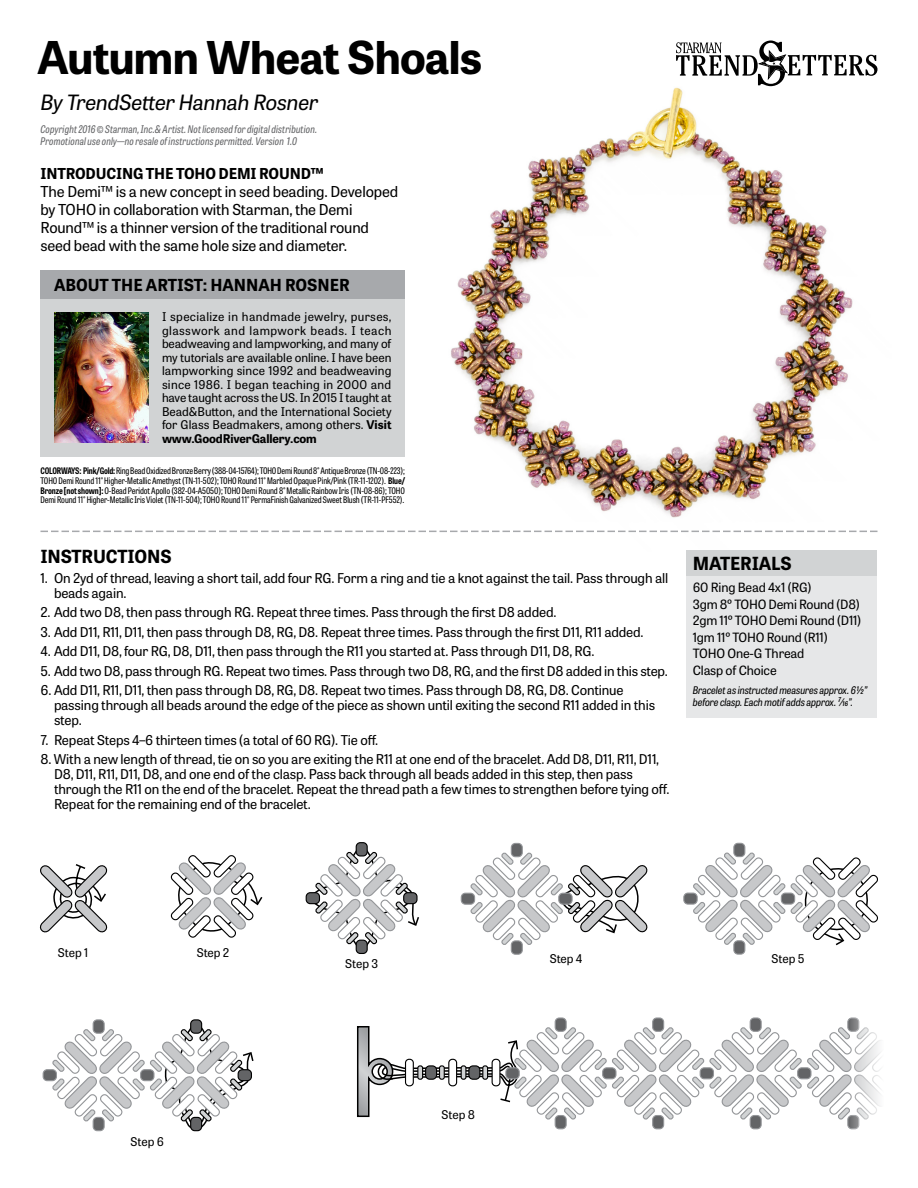
<style>
.page{position:relative;width:918px;height:1188px;background:#fff}
.page>*{position:absolute;margin:0;border:0;box-sizing:border-box;transform-origin:0 0}
.t1{font:700 45px "Tablet Gothic";letter-spacing:-.015em;color:#000}
.t2{font:italic 21px "Tablet Gothic";letter-spacing:-.015em;color:#000}
.t3{font:700 18px "Tablet Gothic";letter-spacing:-.01em;color:#000}
.t4{font:700 16.5px "Tablet Gothic";color:#000}
.t5{font:15px/18px "Tablet Gothic";letter-spacing:-.01em;color:#000}
.t6{font:700 15px "Tablet Gothic";letter-spacing:-.01em;color:#000}
.t7{font:13.5px/15px "Tablet Gothic";letter-spacing:-.01em;color:#000}
.t8{font:12.75px/16.5px "Tablet Gothic";letter-spacing:-.015em;color:#000}
.t9{font:12px/13.5px "Tablet Gothic";letter-spacing:.005em;color:#000;text-align:justify}
.t10{font:italic 10.5px/12px "Tablet Gothic Condensed";letter-spacing:.01em;color:#636466}
.t11{font:italic semi-condensed 10.5px/12px "Tablet Gothic";letter-spacing:-.01em;color:#000}
.t12{font:9px/9.8px "Tablet Gothic Condensed";letter-spacing:-.01em;color:#000;text-align:justify}
.s1{font-weight:700}
</style>
<div class="page">
<img style="left:414px;top:86px;width:464px;height:466px">
<div style="left:40px;top:299px;width:365px;height:157px;background:#d1d3d4"></div>
<img style="left:54px;top:312px;width:94px;height:131px">
<div style="left:687px;top:569px;width:190px;height:148px;background:#e6e7e8"></div>
<div style="left:687px;top:550px;width:190px;height:26px;background:#d1d3d4"></div>
<svg style="left:170px;top:855px;width:92px;height:83px"></svg>
<svg style="left:39px;top:864px;width:69px;height:69px"></svg>
<div style="left:356px;top:940px;width:11px;height:13px;background:#636466;border-radius:4px"></div>
<div style="left:356px;top:940px;width:12px;height:14px;border:1px solid #000;border-radius:4px"></div>
<div style="left:356px;top:843px;width:11px;height:13px;background:#636466;border-radius:4px"></div>
<div style="left:356px;top:842px;width:12px;height:15px;border:1px solid #000;border-radius:4px"></div>
<div style="left:306px;top:893px;width:13px;height:11px;background:#636466;border-radius:4px"></div>
<div style="left:306px;top:892px;width:14px;height:12px;border:1px solid #000;border-radius:4px"></div>
<svg style="left:310px;top:846px;width:109px;height:104px"></svg>
<div style="left:404px;top:893px;width:13px;height:11px;background:#636466;border-radius:4px"></div>
<div style="left:403px;top:892px;width:15px;height:12px;border:1px solid #000;border-radius:4px"></div>
<div style="left:43px;top:1070px;width:13px;height:11px;background:#636466;border-radius:4px"></div>
<div style="left:43px;top:1069px;width:14px;height:12px;border:1px solid #939598;border-radius:4px"></div>
<div style="left:93px;top:1117px;width:12px;height:14px;border:1px solid #939598;border-radius:4px"></div>
<div style="left:93px;top:1020px;width:11px;height:13px;background:#636466;border-radius:4px"></div>
<div style="left:93px;top:1019px;width:12px;height:15px;border:1px solid #939598;border-radius:4px"></div>
<div style="left:190px;top:1117px;width:12px;height:14px;border:1px solid #000;border-radius:4px"></div>
<svg style="left:51px;top:1023px;width:203px;height:107px"></svg>
<div style="left:191px;top:1020px;width:11px;height:13px;background:#636466;border-radius:4px"></div>
<div style="left:190px;top:1019px;width:12px;height:15px;border:1px solid #000;border-radius:4px"></div>
<div style="left:684px;top:893px;width:13px;height:11px;background:#636466;border-radius:4px"></div>
<div style="left:683px;top:893px;width:15px;height:12px;border:1px solid #939598;border-radius:4px"></div>
<div style="left:734px;top:941px;width:11px;height:13px;background:#636466;border-radius:4px"></div>
<div style="left:733px;top:940px;width:12px;height:15px;border:1px solid #939598;border-radius:4px"></div>
<div style="left:734px;top:843px;width:11px;height:14px;background:#636466;border-radius:4px"></div>
<div style="left:733px;top:843px;width:12px;height:14px;border:1px solid #939598;border-radius:4px"></div>
<svg style="left:692px;top:851px;width:186px;height:95px"></svg>
<div style="left:461px;top:893px;width:14px;height:11px;background:#636466;border-radius:4px"></div>
<div style="left:461px;top:893px;width:14px;height:12px;border:1px solid #939598;border-radius:4px"></div>
<div style="left:511px;top:941px;width:11px;height:13px;background:#636466;border-radius:4px"></div>
<div style="left:511px;top:940px;width:12px;height:15px;border:1px solid #939598;border-radius:4px"></div>
<div style="left:511px;top:843px;width:11px;height:14px;background:#636466;border-radius:4px"></div>
<div style="left:511px;top:843px;width:12px;height:14px;border:1px solid #939598;border-radius:4px"></div>
<svg style="left:469px;top:851px;width:179px;height:95px"></svg>
<div style="left:555px;top:1116px;width:11px;height:13px;background:#636466;border-radius:4px"></div>
<div style="left:555px;top:1115px;width:12px;height:14px;border:1px solid #939598;border-radius:4px"></div>
<div style="left:555px;top:1018px;width:11px;height:13px;background:#636466;border-radius:4px"></div>
<div style="left:555px;top:1017px;width:12px;height:15px;border:1px solid #939598;border-radius:4px"></div>
<div style="left:653px;top:1116px;width:11px;height:13px;background:#636466;border-radius:4px"></div>
<div style="left:652px;top:1115px;width:12px;height:14px;border:1px solid #939598;border-radius:4px"></div>
<div style="left:653px;top:1018px;width:11px;height:13px;background:#636466;border-radius:4px"></div>
<div style="left:652px;top:1017px;width:12px;height:15px;border:1px solid #939598;border-radius:4px"></div>
<div style="left:750px;top:1116px;width:11px;height:13px;background:#636466;border-radius:4px"></div>
<div style="left:750px;top:1115px;width:12px;height:14px;border:1px solid #939598;border-radius:4px"></div>
<div style="left:750px;top:1018px;width:11px;height:13px;background:#636466;border-radius:4px"></div>
<div style="left:750px;top:1017px;width:12px;height:15px;border:1px solid #939598;border-radius:4px"></div>
<div style="left:847px;top:1115px;width:12px;height:14px;border:1px solid #939598;border-radius:4px"></div>
<div style="left:847px;top:1017px;width:12px;height:15px;border:1px solid #939598;border-radius:4px"></div>
<svg style="left:357px;top:1025px;width:491px;height:96px"></svg>
<svg style="left:848px;top:1017px;width:33px;height:113px"></svg>
<div style="left:40px;top:270px;width:365px;height:29px;background:#a7a9ac"></div>
<svg style="left:40px;top:531px;width:838px;height:1px"></svg>
<svg style="left:676px;top:41px;width:201px;height:45px"></svg>
<h1 class="t1" style="left:38px;top:26px;width:446px">Autumn Wheat Shoals</h1>
<h2 class="t2" style="left:40px;top:87px;width:279px">By TrendSetter Hannah Rosner</h2>
<p class="t10" style="left:40px;top:122px;width:278px">Copyright 2016 © Starman, Inc.&amp; Artist. Not licensed for digital distribution.<br>Promotional use only—no resale of instructions permitted. Version 1.0</p>
<p class="t6" style="left:40px;top:163px;width:285px">INTRODUCING THE TOHO DEMI ROUND™</p>
<p class="t5" style="left:40px;top:182px;width:359px">The Demi™ is a new concept in seed beading. Developed by TOHO in collaboration with Starman, the Demi Round™ is a thinner version of the traditional round seed bead with the same hole size and diameter.</p>
<p class="t4" style="left:54px;top:273px;width:297px">ABOUT THE ARTIST: HANNAH ROSNER</p>
<p class="t9" style="left:162px;top:310px;width:231px">I specialize in handmade jewelry, purses, glasswork and lampwork beads. I teach beadweaving and lampworking, and many of my tutorials are available online. I have been lampworking since 1992 and beadweaving since 1986. I began teaching in 2000 and have taught across the US. In 2015 I taught at Bead&amp;Button, and the International Society for Glass Beadmakers, among others. <span class="s1">Visit www.GoodRiverGallery.com</span></p>
<p class="t12" style="left:40px;top:466px;width:366px"><span class="s1">COLORWAYS: Pink/Gold:</span> Ring Bead Oxidized Bronze Berry (388-04-15764); TOHO Demi Round 8° Antique Bronze (TN-08-223); TOHO Demi Round 11° Higher-Metallic Amethyst (TN-11-502); TOHO Round 11° Marbled Opaque Pink/Pink (TR-11-1202). <span class="s1">Blue/ Bronze [not shown]:</span> O-Bead Peridot Apollo (382-04-A5050); TOHO Demi Round 8° Metallic Rainbow Iris (TN-08-86); TOHO Demi Round 11° Higher-Metallic Iris Violet (TN-11-504); TOHO Round 11° PermaFinish Galvanized Sweet Blush (TR-11-PF552).</p>
<h3 class="t3" style="left:40px;top:544px;width:133px">INSTRUCTIONS</h3>
<p class="t7" style="left:54px;top:570px;width:616px;text-indent:-14px">1. On 2yd of thread, leaving a short tail, add four RG. Form a ring and tie a knot against the tail. Pass through all beads again.</p>
<p class="t7" style="left:40px;top:604px;width:518px">2. Add two D8, then pass through RG. Repeat three times. Pass through the first D8 added.</p>
<p class="t7" style="left:40px;top:624px;width:605px">3. Add D11, R11, D11, then pass through D8, RG, D8. Repeat three times. Pass through the first D11, R11 added.</p>
<p class="t7" style="left:40px;top:643px;width:556px">4. Add D11, D8, four RG, D8, D11, then pass through the R11 you started at. Pass through D11, D8, RG.</p>
<p class="t7" style="left:40px;top:663px;width:629px">5. Add two D8, pass through RG. Repeat two times. Pass through two D8, RG, and the first D8 added in this step.</p>
<p class="t7" style="left:54px;top:682px;width:603px;text-indent:-14px">6. Add D11, R11, D11, then pass through D8, RG, D8. Repeat two times. Pass through D8, RG, D8. Continue passing through all beads around the edge of the piece as shown until exiting the second R11 added in this step.</p>
<p class="t7" style="left:40px;top:732px;width:339px">7. Repeat Steps 4–6 thirteen times (a total of 60 RG). Tie off.</p>
<p class="t7" style="left:54px;top:751px;width:617px;text-indent:-14px">8. With a new length of thread, tie on so you are exiting the R11 at one end of the bracelet. Add D8, D11, R11, D11, D8, D11, R11, D11, D8, and one end of the clasp. Pass back through all beads added in this step, then pass through the R11 on the end of the bracelet. Repeat the thread path a few times to strengthen before tying off.<br>Repeat for the remaining end of the bracelet.</p>
<h3 class="t3" style="left:693px;top:551px;width:100px">MATERIALS</h3>
<p class="t8" style="left:693px;top:579px;width:170px">60 Ring Bead 4x1 (RG)<br>3gm 8º TOHO Demi Round (D8)<br>2gm 11º TOHO Demi Round (D11)<br>1gm 11º TOHO Round (R11)<br>TOHO One-G Thread<br>Clasp of Choice</p>
<p class="t11" style="left:693px;top:684px;width:176px">Bracelet as instructed measures approx. 6½” before clasp. Each motif adds approx. ⁷⁄16”.</p>
<p class="t9" style="left:58px;top:945px;width:32px">Step 1</p>
<p class="t9" style="left:197px;top:945px;width:34px">Step 2</p>
<p class="t9" style="left:131px;top:1134px;width:35px">Step 6</p>
<p class="t9" style="left:345px;top:957px;width:34px">Step 3</p>
<p class="t9" style="left:442px;top:1107px;width:35px">Step 8</p>
<p class="t9" style="left:550px;top:951px;width:34px">Step 4</p>
<p class="t9" style="left:772px;top:951px;width:34px">Step 5</p>
</div>
